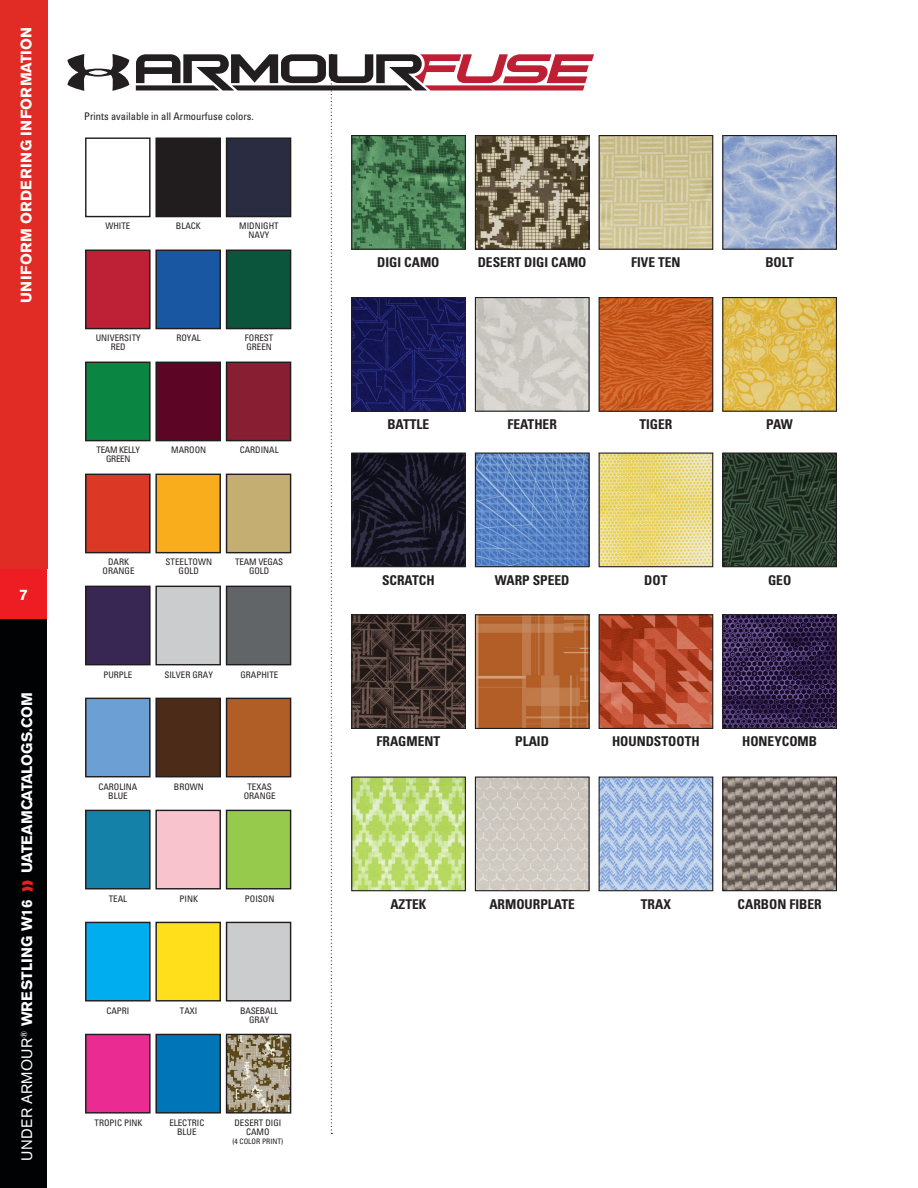
<style>
.page{position:relative;width:918px;height:1188px;background:#fff}
.page>*{position:absolute;margin:0;border:0;box-sizing:border-box;transform-origin:0 0}
.bodycopy{font:700 15px "Akzidenz Grotesk BE";color:#fff}
.bodycopy-2{font:700 15px "Akzidenz Grotesk BE";letter-spacing:.04em;color:#fff}
.t1{font:700 condensed 13.5px "Univers";color:#231f20}
.t2{font:condensed 10.5px "Univers";color:#231f20}
.t3{font:condensed 9px/9px "Univers";color:#231f20;text-align:center}
.t4{font:condensed 9px/9px "Univers";letter-spacing:-.02em;color:#231f20;text-align:center}
.t5{font:condensed 9px "Univers";letter-spacing:-.03em;color:#231f20}
.t6{font:condensed 7.5px "Univers";color:#231f20}
.s1{font-weight:400}
.s2{color:#ee1c24}
</style>
<div class="page">
<div style="left:0;top:619px;width:47px;height:569px;background:#010203"></div>
<div style="left:0;top:569px;width:47px;height:50px;background:#ee1d23"></div>
<div style="left:0;top:0;width:47px;height:569px;background:#e12c26"></div>
<div style="left:85px;top:137px;width:66px;height:80px;border:1px solid #211d1e"></div>
<div style="left:86px;top:250px;width:64px;height:79px;background:#be2036"></div>
<div style="left:85px;top:250px;width:66px;height:79px;border:1px solid #211d1e"></div>
<div style="left:86px;top:362px;width:64px;height:79px;background:#0b8542"></div>
<div style="left:85px;top:362px;width:66px;height:79px;border:1px solid #211d1e"></div>
<div style="left:86px;top:474px;width:64px;height:79px;background:#dc3826"></div>
<div style="left:85px;top:474px;width:66px;height:79px;border:1px solid #211d1e"></div>
<div style="left:86px;top:698px;width:64px;height:79px;background:#6ca0d5"></div>
<div style="left:85px;top:698px;width:66px;height:79px;border:1px solid #211d1e"></div>
<div style="left:86px;top:586px;width:64px;height:79px;background:#382752"></div>
<div style="left:85px;top:586px;width:66px;height:79px;border:1px solid #211d1e"></div>
<div style="left:86px;top:810px;width:64px;height:79px;background:#1481a8"></div>
<div style="left:85px;top:810px;width:66px;height:79px;border:1px solid #211d1e"></div>
<div style="left:86px;top:922px;width:64px;height:79px;background:#00aeef"></div>
<div style="left:85px;top:922px;width:66px;height:80px;border:1px solid #211d1e"></div>
<div style="left:86px;top:1034px;width:64px;height:79px;background:#ea2c92"></div>
<div style="left:85px;top:1034px;width:66px;height:80px;border:1px solid #211d1e"></div>
<svg style="left:67px;top:54px;width:62px;height:37px"></svg>
<svg style="left:136px;top:54px;width:458px;height:1080px"></svg>
<img style="left:353px;top:137px;width:111px;height:111px">
<div style="left:351px;top:135px;width:115px;height:115px;border:1px solid #231f20"></div>
<img style="left:477px;top:137px;width:111px;height:111px">
<div style="left:475px;top:135px;width:115px;height:115px;border:1px solid #231f20"></div>
<img style="left:601px;top:137px;width:110px;height:111px">
<div style="left:599px;top:135px;width:114px;height:115px;border:1px solid #231f20"></div>
<img style="left:724px;top:137px;width:111px;height:111px">
<div style="left:722px;top:135px;width:115px;height:115px;border:1px solid #231f20"></div>
<img style="left:353px;top:299px;width:111px;height:111px">
<div style="left:351px;top:297px;width:115px;height:115px;border:1px solid #231f20"></div>
<img style="left:477px;top:299px;width:111px;height:111px">
<div style="left:475px;top:297px;width:115px;height:115px;border:1px solid #231f20"></div>
<img style="left:601px;top:299px;width:110px;height:111px">
<div style="left:599px;top:297px;width:114px;height:115px;border:1px solid #231f20"></div>
<img style="left:724px;top:299px;width:111px;height:111px">
<div style="left:722px;top:297px;width:115px;height:115px;border:1px solid #231f20"></div>
<img style="left:353px;top:455px;width:111px;height:110px">
<div style="left:351px;top:453px;width:115px;height:114px;border:1px solid #231f20"></div>
<img style="left:477px;top:455px;width:111px;height:110px">
<div style="left:475px;top:453px;width:115px;height:114px;border:1px solid #231f20"></div>
<img style="left:601px;top:455px;width:110px;height:110px">
<div style="left:599px;top:453px;width:114px;height:114px;border:1px solid #231f20"></div>
<img style="left:724px;top:455px;width:111px;height:110px">
<div style="left:722px;top:453px;width:115px;height:114px;border:1px solid #231f20"></div>
<img style="left:353px;top:616px;width:111px;height:111px">
<div style="left:351px;top:614px;width:115px;height:115px;border:1px solid #231f20"></div>
<img style="left:477px;top:616px;width:111px;height:111px">
<div style="left:475px;top:614px;width:115px;height:115px;border:1px solid #231f20"></div>
<img style="left:601px;top:616px;width:110px;height:111px">
<div style="left:599px;top:614px;width:114px;height:115px;border:1px solid #231f20"></div>
<img style="left:724px;top:616px;width:111px;height:111px">
<div style="left:722px;top:614px;width:115px;height:115px;border:1px solid #231f20"></div>
<img style="left:353px;top:779px;width:111px;height:110px">
<div style="left:351px;top:777px;width:115px;height:114px;border:1px solid #231f20"></div>
<img style="left:477px;top:779px;width:111px;height:110px">
<div style="left:475px;top:777px;width:115px;height:114px;border:1px solid #231f20"></div>
<img style="left:601px;top:779px;width:110px;height:110px">
<div style="left:599px;top:777px;width:114px;height:114px;border:1px solid #231f20"></div>
<img style="left:724px;top:779px;width:111px;height:110px">
<div style="left:722px;top:777px;width:115px;height:114px;border:1px solid #231f20"></div>
<p class="bodycopy-2" style="left:18px;top:303px;width:278px;rotate:-90deg">UNIFORM ORDERING INFORMATION</p>
<p class="bodycopy" style="left:19px;top:586px;width:10px">7</p>
<h1 class="bodycopy" style="left:18px;top:1161px;width:470px;rotate:-90deg"><span class="s1">UNDER ARMOUR</span><sup>®</sup> WRESTLING W16 <span class="s2">❱❱</span> UATEAMCATALOGS.COM</h1>
<p class="t2" style="left:84px;top:110px;width:171px">Prints available in all Armourfuse colors.</p>
<p class="t3" style="left:105px;top:221px;width:27px">WHITE</p>
<p class="t3" style="left:176px;top:221px;width:27px">BLACK</p>
<p class="t3" style="left:239px;top:221px;width:41px">MIDNIGHT<br>NAVY</p>
<p class="t3" style="left:96px;top:334px;width:47px">UNIVERSITY<br>RED</p>
<p class="t3" style="left:176px;top:334px;width:26px">ROYAL</p>
<p class="t3" style="left:245px;top:334px;width:30px;text-align:left">FOREST<br>GREEN</p>
<p class="t5" style="left:96px;top:444px;width:45px">TEAM KELLY</p>
<p class="t3" style="left:171px;top:445px;width:37px">MAROON</p>
<p class="t3" style="left:240px;top:445px;width:41px">CARDINAL</p>
<p class="t3" style="left:106px;top:454px;width:26px">GREEN</p>
<p class="t3" style="left:103px;top:558px;width:34px">DARK<br>ORANGE</p>
<p class="t4" style="left:235px;top:558px;width:49px">TEAM VEGAS<br>GOLD</p>
<p class="t3" style="left:166px;top:558px;width:48px">STEELTOWN<br>GOLD</p>
<p class="t3" style="left:103px;top:670px;width:31px">PURPLE</p>
<p class="t3" style="left:164px;top:670px;width:50px">SILVER GRAY</p>
<p class="t3" style="left:240px;top:670px;width:40px">GRAPHITE</p>
<p class="t3" style="left:98px;top:782px;width:41px">CAROLINA<br>BLUE</p>
<p class="t3" style="left:174px;top:782px;width:32px">BROWN</p>
<p class="t3" style="left:244px;top:782px;width:34px">TEXAS<br>ORANGE</p>
<p class="t3" style="left:109px;top:894px;width:20px">TEAL</p>
<p class="t3" style="left:180px;top:894px;width:20px">PINK</p>
<p class="t3" style="left:245px;top:894px;width:31px">POISON</p>
<p class="t3" style="left:106px;top:1006px;width:25px">CAPRI</p>
<p class="t3" style="left:180px;top:1006px;width:19px">TAXI</p>
<p class="t4" style="left:240px;top:1006px;width:40px">BASEBALL<br>GRAY</p>
<p class="t3" style="left:95px;top:1118px;width:50px">TROPIC PINK</p>
<p class="t3" style="left:234px;top:1118px;width:49px">DESERT DIGI<br>CAMO</p>
<p class="t6" style="left:232px;top:1137px;width:52px">(4 COLOR PRINT)</p>
<p class="t3" style="left:169px;top:1118px;width:37px">ELECTRIC<br>BLUE</p>
<p class="t1" style="left:377px;top:254px;width:64px">DIGI CAMO</p>
<p class="t1" style="left:478px;top:254px;width:110px">DESERT DIGI CAMO</p>
<p class="t1" style="left:631px;top:254px;width:51px">FIVE TEN</p>
<p class="t1" style="left:765px;top:254px;width:30px">BOLT</p>
<p class="t1" style="left:387px;top:416px;width:43px">BATTLE</p>
<p class="t1" style="left:507px;top:416px;width:51px">FEATHER</p>
<p class="t1" style="left:639px;top:416px;width:35px">TIGER</p>
<p class="t1" style="left:766px;top:416px;width:28px">PAW</p>
<p class="t1" style="left:382px;top:572px;width:54px">SCRATCH</p>
<p class="t1" style="left:495px;top:572px;width:76px">WARP SPEED</p>
<p class="t1" style="left:644px;top:572px;width:25px">DOT</p>
<p class="t1" style="left:768px;top:572px;width:25px">GEO</p>
<p class="t1" style="left:377px;top:733px;width:65px">FRAGMENT</p>
<p class="t1" style="left:515px;top:733px;width:35px">PLAID</p>
<p class="t1" style="left:612px;top:733px;width:89px">HOUNDSTOOTH</p>
<p class="t1" style="left:742px;top:733px;width:77px">HONEYCOMB</p>
<p class="t1" style="left:390px;top:896px;width:38px">AZTEK</p>
<p class="t1" style="left:489px;top:896px;width:87px">ARMOURPLATE</p>
<p class="t1" style="left:641px;top:896px;width:32px">TRAX</p>
<p class="t1" style="left:738px;top:896px;width:86px">CARBON FIBER</p>
</div>
